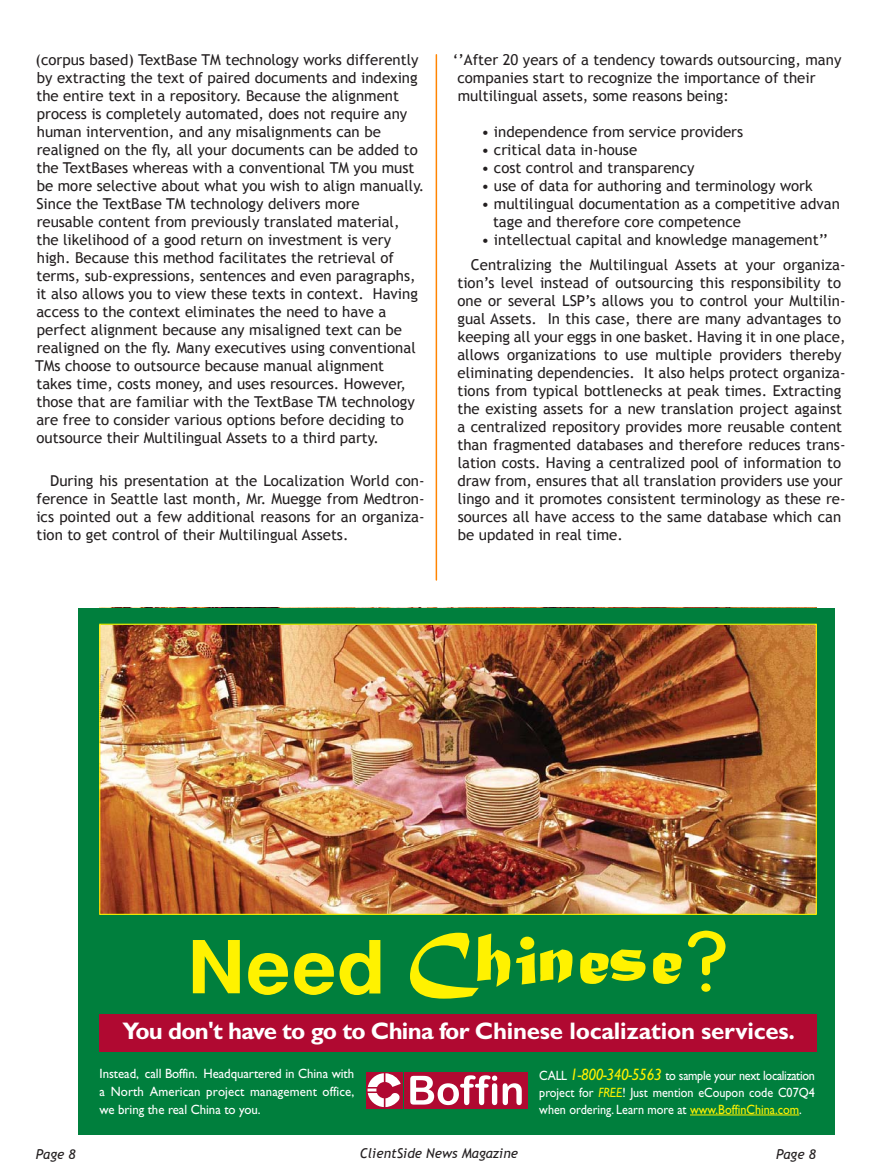
<style>
.page{position:relative;width:878px;height:1175px;background:#fff}
.page>*{position:absolute;margin:0;border:0;box-sizing:border-box;transform-origin:0 0}
.t1{font:700 24px "Gill Sans";letter-spacing:-.01em;color:#fff}
._2_Primary_Paragraph{font:15px/18px "Trebuchet MS";color:#231f20}
.t2{font:13.5px/17px "Gill Sans";color:#fff;text-align:justify;scale:.9 1}
.t3{font:13.5px/18.1px "Gill Sans";color:#fff;text-align:justify;scale:.95 1}
.t4{font:italic 13.5px "Trebuchet MS";color:#231f20}
.s1{font-style:italic;font-size:16.5px;color:#fff200}
.s2{font-style:italic;color:#fff200}
.s3{color:#fff200}
</style>
<div class="page">
<hr style="left:435px;top:55px;width:2px;height:525px;background:#ff8401">
<div style="left:79px;top:608px;width:756px;height:526px;background:#007f3d"></div>
<img style="left:101px;top:625px;width:713px;height:288px">
<div style="left:99px;top:1014px;width:718px;height:37px;background:#b00931"></div>
<div style="left:366px;top:1072px;width:36px;height:36px;background:#b00931"></div>
<svg style="left:367px;top:1073px;width:33px;height:34px"></svg>
<div style="left:404px;top:1072px;width:123px;height:36px;background:#b00931"></div>
<svg style="left:410px;top:1075px;width:111px;height:30px"></svg>
<hr style="left:690px;top:1114px;width:109px;height:1px;background:#fff200">
<svg style="left:193px;top:940px;width:47px;height:53px"></svg>
<svg style="left:248px;top:953px;width:40px;height:42px"></svg>
<svg style="left:294px;top:940px;width:86px;height:55px"></svg>
<svg style="left:653px;top:952px;width:28px;height:32px"></svg>
<svg style="left:410px;top:932px;width:100px;height:66px"></svg>
<svg style="left:516px;top:936px;width:56px;height:48px"></svg>
<svg style="left:580px;top:949px;width:65px;height:35px"></svg>
<svg style="left:688px;top:930px;width:37px;height:61px"></svg>
<p class="_2_Primary_Paragraph" style="left:36px;top:51px;width:390px">(corpus based) TextBase TM technology works differently by extracting the text of paired documents and indexing the entire text in a repository. Because the alignment process is completely automated, does not require any human intervention, and any misalignments can be realigned on the fly, all your documents can be added to the TextBases whereas with a conventional TM you must be more selective about what you wish to align manually.<br>Since the TextBase TM technology delivers more<br>reusable content from previously translated material, the likelihood of a good return on investment is very high. Because this method facilitates the retrieval of terms, sub-expressions, sentences and even paragraphs, it also allows you to view these texts in context. Having access to the context eliminates the need to have a perfect alignment because any misaligned text can be</p>
<p class="_2_Primary_Paragraph" style="left:35px;top:339px;width:382px">realigned on the fly. Many executives using conventional TMs choose to outsource because manual alignment takes time, costs money, and uses resources. However, those that are familiar with the TextBase TM technology are free to consider various options before deciding to outsource their Multilingual Assets to a third party.</p>
<p class="_2_Primary_Paragraph" style="left:36px;top:472px;width:389px;text-align:justify;text-indent:14px">During his presentation at the Localization World con&shy;ference in Seattle last month, Mr. Muegge from Medtron&shy;ics pointed out a few additional reasons for an organiza&shy;tion to get control of their Multilingual Assets.</p>
<p class="_2_Primary_Paragraph" style="left:457px;top:51px;width:385px;text-indent:-5px">‘’After 20 years of a tendency towards outsourcing, many companies start to recognize the importance of their multilingual assets, some reasons being:</p>
<p class="_2_Primary_Paragraph" style="left:481px;top:123px;width:263px">• independence from service providers</p>
<p class="_2_Primary_Paragraph" style="left:481px;top:141px;width:157px">• critical data in-house</p>
<p class="_2_Primary_Paragraph" style="left:481px;top:159px;width:214px">• cost control and transparency</p>
<p class="_2_Primary_Paragraph" style="left:481px;top:177px;width:332px">• use of data for authoring and terminology work</p>
<p class="_2_Primary_Paragraph" style="left:481px;top:195px;width:360px">• multilingual documentation as a competitive advan</p>
<p class="_2_Primary_Paragraph" style="left:493px;top:213px;width:249px">tage and therefore core competence</p>
<p class="_2_Primary_Paragraph" style="left:481px;top:231px;width:348px">• intellectual capital and knowledge management’’</p>
<p class="_2_Primary_Paragraph" style="left:457px;top:256px;width:389px;text-indent:14px">Centralizing the Multilingual Assets at your organiza&shy;tion’s level instead of outsourcing this responsibility to one or several LSP’s allows you to control your Multilin&shy;gual Assets. In this case, there are many advantages to keeping all your eggs in one basket. Having it in one place, allows organizations to use multiple providers thereby eliminating dependencies. It also helps protect organiza&shy;tions from typical bottlenecks at peak times. Extracting the existing assets for a new translation project against a centralized repository provides more reusable content than fragmented databases and therefore reduces trans&shy;lation costs. Having a centralized pool of information to draw from, ensures that all translation providers use your lingo and it promotes consistent terminology as these re&shy;sources all have access to the same database which can be updated in real time.</p>
<p class="t1" style="left:122px;top:1017px;width:674px">You don't have to go to China for Chinese localization services.</p>
<p class="t3" style="left:99px;top:1064px;width:270px">Instead, call Boffin. Headquartered in China with a North American project management office, we bring the real China to you.</p>
<p class="t2" style="left:539px;top:1066px;width:308px">CALL <span class="s1">1-800-340-5563</span> to sample your next localization project for <span class="s2">FREE</span>! Just mention eCoupon code C07Q4 when ordering. Learn more at <span class="s3">www.BoffinChina.com</span>.</p>
<p class="t4" style="left:36px;top:1145px;width:41px">Page 8</p>
<p class="t4" style="left:360px;top:1145px;width:160px">ClientSide News Magazine</p>
<p class="t4" style="left:776px;top:1145px;width:41px">Page 8</p>
</div>
